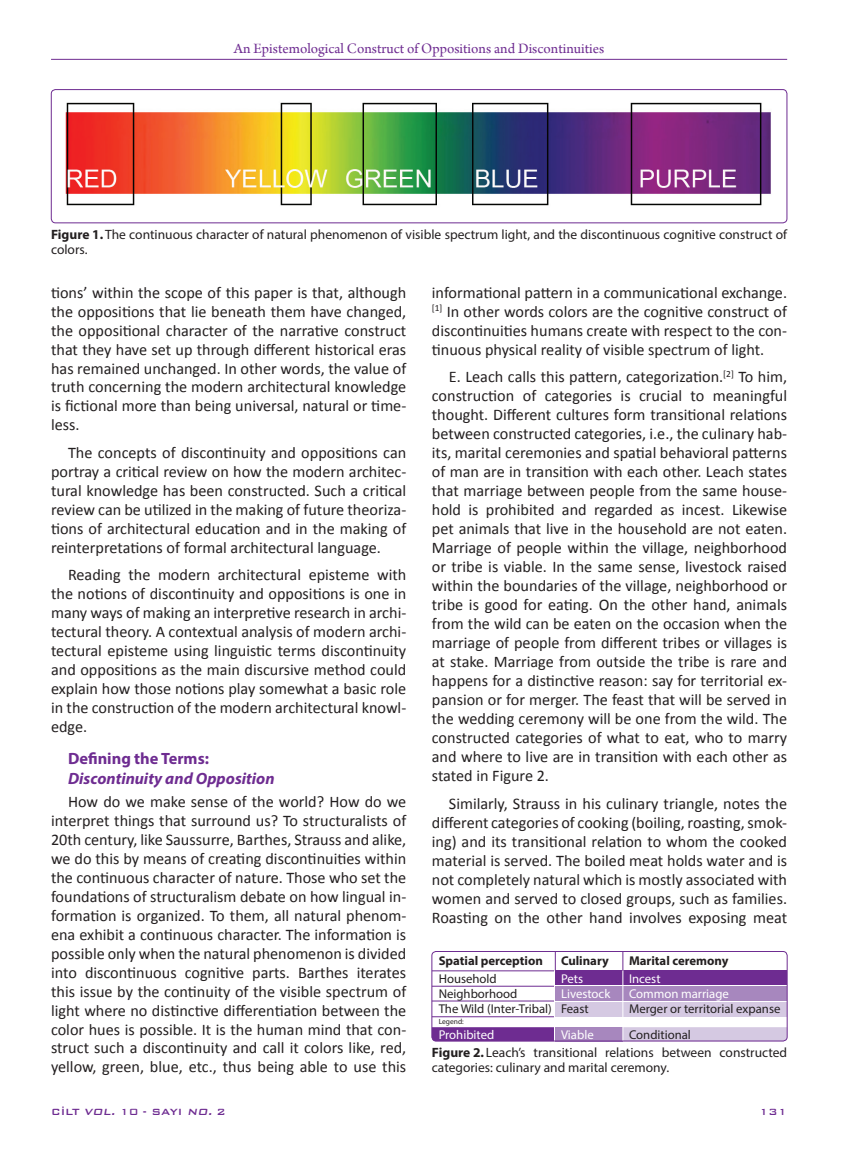
<style>
.page{position:relative;width:851px;height:1149px;background:#fff}
.page>*{position:absolute;margin:0;border:0;box-sizing:border-box;transform-origin:0 0}
.t1{font:italic 700 16.35px "Myriad Pro";color:#6e2c91}
.t2{font:700 16.35px "Myriad Pro";color:#6e2c91}
.t3{font:16.2px/18.9px "Calibri";color:#231f20;text-align:justify}
.t4{font:15px "Arno Pro";color:#6e2c91}
.t5{font:13.5px/15px "Myriad Pro";color:#231f20}
.t6{font:12.75px/15px "Myriad Pro";color:#231f20}
.t7{font:12.75px/15.1px "Myriad Pro";color:#fff}
.t8{font:700 12.75px "Myriad Pro";color:#231f20}
.t9{font:500 12px "Bank Gothic BT";color:#6e2c91}
.t10{font:7.5px "Myriad Pro";color:#231f20}
.s1{font-weight:700}
.s2{font-style:italic}
</style>
<div class="page">
<hr style="left:51px;top:59px;width:736px;height:1px;background:#6e2c91">
<img style="left:51px;top:90px;width:735px;height:133px">
<div style="left:51px;top:89px;width:736px;height:134px;border:1px solid #6e2c91;border-radius:4px"></div>
<div style="left:555px;top:970px;width:232px;height:14px;background:#6e2c91"></div>
<div style="left:555px;top:986px;width:232px;height:14px;background:#a787be"></div>
<div style="left:555px;top:1001px;width:232px;height:15px;background:#d5c9e2"></div>
<svg style="left:623px;top:1027px;width:164px;height:13px;background:#d5c9e2"></svg>
<div style="left:555px;top:1026px;width:68px;height:14px;background:#a787be"></div>
<svg style="left:432px;top:1027px;width:122px;height:13px"></svg>
<hr style="left:432px;top:970px;width:122px;height:1px;background:#6e2c91">
<hr style="left:432px;top:985px;width:122px;height:1px;background:#6e2c91">
<hr style="left:432px;top:1000px;width:122px;height:1px;background:#6e2c91">
<hr style="left:432px;top:1016px;width:122px;height:1px;background:#6e2c91">
<svg style="left:555px;top:952px;width:1px;height:18px"></svg>
<hr style="left:622px;top:969px;width:1px;height:71px;background:#fff">
<svg style="left:622px;top:952px;width:1px;height:18px"></svg>
<div style="left:431px;top:950px;width:356px;height:90px;border:1px solid #6e2c91;border-radius:4px"></div>
<p class="t4" style="left:234px;top:40px;width:372px">An Epistemological Construct of Oppositions and Discontinuities</p>
<p class="t5" style="left:51px;top:227px;width:737px"><span class="s1">Figure 1.</span> The continuous character of natural phenomenon of visible spectrum light, and the discontinuous cognitive construct of colors.</p>
<p class="t3" style="left:51px;top:282px;width:357px">tions’ within the scope of this paper is that, although the oppositions that lie beneath them have changed, the oppositional character of the narrative construct that they have set up through different historical eras has remained unchanged. In other words, the value of truth concerning the modern architectural knowledge is fictional more than being universal, natural or time&shy;less.</p>
<p class="t3" style="left:51px;top:442px;width:357px;text-indent:17px">The concepts of discontinuity and oppositions can portray a critical review on how the modern architec&shy;tural knowledge has been constructed. Such a critical review can be utilized in the making of future theoriza&shy;tions of architectural education and in the making of reinterpretations of formal architectural language.</p>
<p class="t3" style="left:51px;top:564px;width:357px;text-indent:17px">Reading the modern architectural episteme with the notions of discontinuity and oppositions is one in many ways of making an interpretive research in archi&shy;tectural theory. A contextual analysis of modern archi&shy;tectural episteme using linguistic terms discontinuity and oppositions as the main discursive method could explain how those notions play somewhat a basic role in the construction of the modern architectural knowl&shy;edge.</p>
<p class="t2" style="left:68px;top:747px;width:142px">Defining the Terms:</p>
<p class="t1" style="left:68px;top:767px;width:208px">Discontinuity and Opposition</p>
<p class="t3" style="left:51px;top:791px;width:357px;text-indent:17px">How do we make sense of the world? How do we interpret things that surround us? To structuralists of 20th century, like Saussurre, Barthes, Strauss and alike, we do this by means of creating discontinuities within the continuous character of nature. Those who set the foundations of structuralism debate on how lingual in&shy;formation is organized. To them, all natural phenom&shy;ena exhibit a continuous character. The information is possible only when the natural phenomenon is divided into discontinuous cognitive parts. Barthes iterates this issue by the continuity of the visible spectrum of light where no distinctive differentiation between the color hues is possible. It is the human mind that con&shy;struct such a discontinuity and call it colors like, red, yellow, green, blue, etc., thus being able to use this</p>
<p class="t3" style="left:432px;top:282px;width:357px">informational pattern in a communicational exchange. <sup>[1]</sup> In other words colors are the cognitive construct of discontinuities humans create with respect to the con&shy;tinuous physical reality of visible spectrum of light.</p>
<p class="t3" style="left:432px;top:366px;width:357px;text-indent:17px">E. Leach calls this pattern, categorization.<sup>[2]</sup> To him, construction of categories is crucial to meaningful thought. Different cultures form transitional relations between constructed categories, i.e., the culinary hab&shy;its, marital ceremonies and spatial behavioral patterns of man are in transition with each other. Leach states that marriage between people from the same house&shy;hold is prohibited and regarded as incest. Likewise pet animals that live in the household are not eaten.<br>Marriage of people within the village, neighborhood or tribe is viable. In the same sense, livestock raised within the boundaries of the village, neighborhood or tribe is good for eating. On the other hand, animals from the wild can be eaten on the occasion when the marriage of people from different tribes or villages is at stake. Marriage from outside the tribe is rare and happens for a distinctive reason: say for territorial ex&shy;pansion or for merger. The feast that will be served in the wedding ceremony will be one from the wild. The constructed categories of what to eat, who to marry and where to live are in transition with each other as stated in Figure 2.</p>
<p class="t3" style="left:432px;top:793px;width:357px;text-indent:17px">Similarly, Strauss in his culinary triangle, notes the different categories of cooking (boiling, roasting, smok&shy;ing) and its transitional relation to whom the cooked material is served. The boiled meat holds water and is not completely natural which is mostly associated with women and served to closed groups, such as families.<br>Roasting on the other hand involves exposing meat</p>
<p class="t8" style="left:438px;top:952px;width:106px">Spatial perception</p>
<p class="t6" style="left:438px;top:970px;width:115px">Household<br>Neighborhood<br>The Wild (Inter-Tribal)</p>
<p class="t7" style="left:438px;top:1026px;width:57px">Prohibited</p>
<p class="t10" style="left:438px;top:1016px;width:27px">Legend:</p>
<p class="t8" style="left:561px;top:952px;width:49px">Culinary</p>
<p class="t7" style="left:561px;top:970px;width:51px">Pets<br>Livestock</p>
<p class="t6" style="left:561px;top:1000px;width:29px">Feast</p>
<p class="t7" style="left:561px;top:1026px;width:34px">Viable</p>
<p class="t8" style="left:629px;top:952px;width:101px">Marital ceremony</p>
<p class="t7" style="left:629px;top:970px;width:101px">Incest<br>Common marriage</p>
<p class="t6" style="left:629px;top:994px;width:153px;line-height:26.1px">Merger or territorial expanse<br>Conditional</p>
<p class="t5" style="left:432px;top:1044px;width:357px"><span class="s1">Figure 2.</span> Leach’s transitional relations between constructed categories: culinary and marital ceremony.</p>
<p class="t9" style="left:51px;top:1104px;width:176px">CİLT <span class="s2">VOL.</span> 10 - SAYI <span class="s2">NO.</span> 2</p>
<p class="t9" style="left:759px;top:1104px;width:29px">131</p>
</div>
